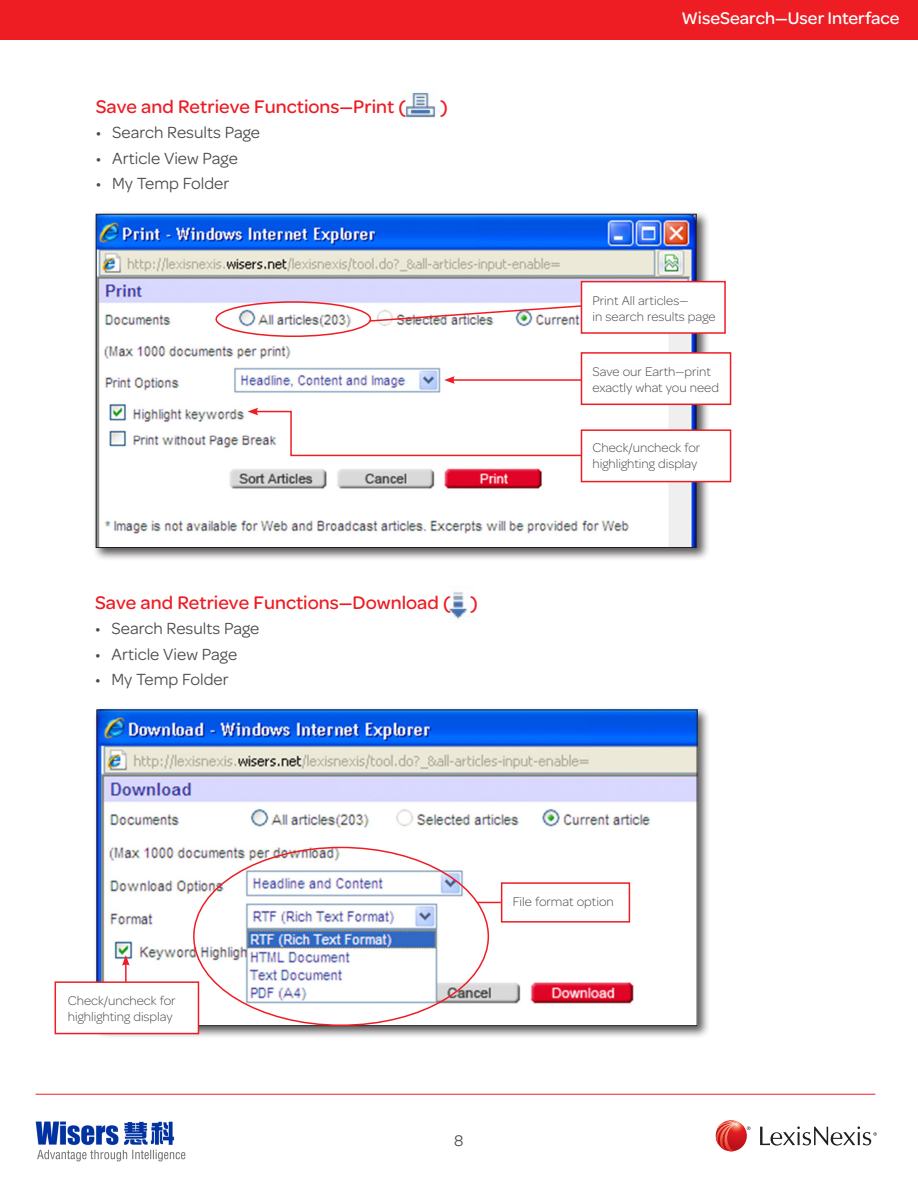
<style>
.page{position:relative;width:918px;height:1188px;background:#fff}
.page>*{position:absolute;margin:0;border:0;box-sizing:border-box;transform-origin:0 0}
.t1{font:500 19.5px "Omnes";color:#ed1c24}
.t2{font:500 18px "Omnes";color:#fff}
.t3{font:17.25px "Omnes";color:#4b4c4d}
.t4{font:16.35px "Omnes";color:#4b4c4d}
.t5{font:300 13.5px/16.2px "Omnes";color:#4b4c4d}
</style>
<div class="page">
<img style="left:449px;top:592px;width:19px;height:28px">
<img style="left:404px;top:92px;width:32px;height:26px">
<div style="left:93px;top:211px;width:617px;height:350px;background:#231f20;opacity:.75"></div>
<img style="left:98px;top:216px;width:597px;height:330px">
<div style="left:93px;top:706px;width:618px;height:333px;background:#231f20;opacity:.75"></div>
<img style="left:99px;top:712px;width:597px;height:312px">
<div style="left:0;top:0;width:918px;height:40px;background:#ee1d23"></div>
<img style="left:368px;top:304px;width:213px;height:19px">
<svg style="left:477px;top:902px;width:24px;height:1px"></svg>
<hr style="left:452px;top:379px;width:129px;height:2px;background:#ee1d23">
<svg style="left:444px;top:376px;width:11px;height:8px"></svg>
<hr style="left:125px;top:963px;width:2px;height:45px;background:#ee1d23">
<svg style="left:122px;top:955px;width:8px;height:11px"></svg>
<svg style="left:248px;top:408px;width:335px;height:49px"></svg>
<div style="left:581px;top:281px;width:145px;height:53px;background:#fff;border:2px solid #ee1d23"></div>
<div style="left:501px;top:882px;width:129px;height:41px;background:#fff;border:2px solid #ee1d23"></div>
<div style="left:581px;top:352px;width:150px;height:53px;background:#fff;border:2px solid #ee1d23"></div>
<div style="left:55px;top:981px;width:144px;height:53px;background:#fff;border:2px solid #ee1d23"></div>
<div style="left:581px;top:429px;width:150px;height:53px;background:#fff;border:2px solid #ee1d23"></div>
<div style="left:215px;top:301px;width:156px;height:36px;border:2px solid #ee1d23;border-radius:50%"></div>
<svg style="left:747px;top:1126px;width:3px;height:4px"></svg>
<svg style="left:760px;top:1126px;width:117px;height:20px"></svg>
<svg style="left:716px;top:1120px;width:31px;height:31px"></svg>
<svg style="left:716px;top:1121px;width:25px;height:30px"></svg>
<img style="left:35px;top:1121px;width:151px;height:41px">
<hr style="left:36px;top:1094px;width:839px;height:1px;background:#ee1d23">
<p class="t1" style="left:96px;top:93px;width:312px">Save and Retrieve Functions—Print (</p>
<p class="t1" style="left:440px;top:93px;width:9px">)</p>
<p class="t3" style="left:96px;top:121px;width:166px">• Search Results Page</p>
<p class="t3" style="left:96px;top:146px;width:144px">• Article View Page</p>
<p class="t3" style="left:96px;top:172px;width:135px">• My Temp Folder</p>
<p class="t1" style="left:95px;top:589px;width:384px">Save and Retrieve Functions—Download ( )</p>
<p class="t3" style="left:95px;top:617px;width:166px">• Search Results Page</p>
<p class="t3" style="left:95px;top:642px;width:144px">• Article View Page</p>
<p class="t3" style="left:95px;top:668px;width:135px">• My Temp Folder</p>
<p class="t2" style="left:682px;top:6px;width:219px">WiseSearch—User Interface</p>
<p class="t5" style="left:593px;top:292px;width:97px">Print All articles—</p>
<p class="t5" style="left:593px;top:308px;width:125px">in search results page</p>
<p class="t5" style="left:593px;top:363px;width:128px">Save our Earth—print exactly what you need</p>
<p class="t5" style="left:593px;top:439px;width:109px">Check/uncheck for</p>
<p class="t5" style="left:593px;top:455px;width:106px">highlighting display</p>
<p class="t5" style="left:68px;top:992px;width:109px">Check/uncheck for</p>
<p class="t5" style="left:68px;top:1008px;width:106px">highlighting display</p>
<p class="t5" style="left:513px;top:893px;width:103px">File format option</p>
<p class="t4" style="left:454px;top:1129px;width:11px">8</p>
</div>
